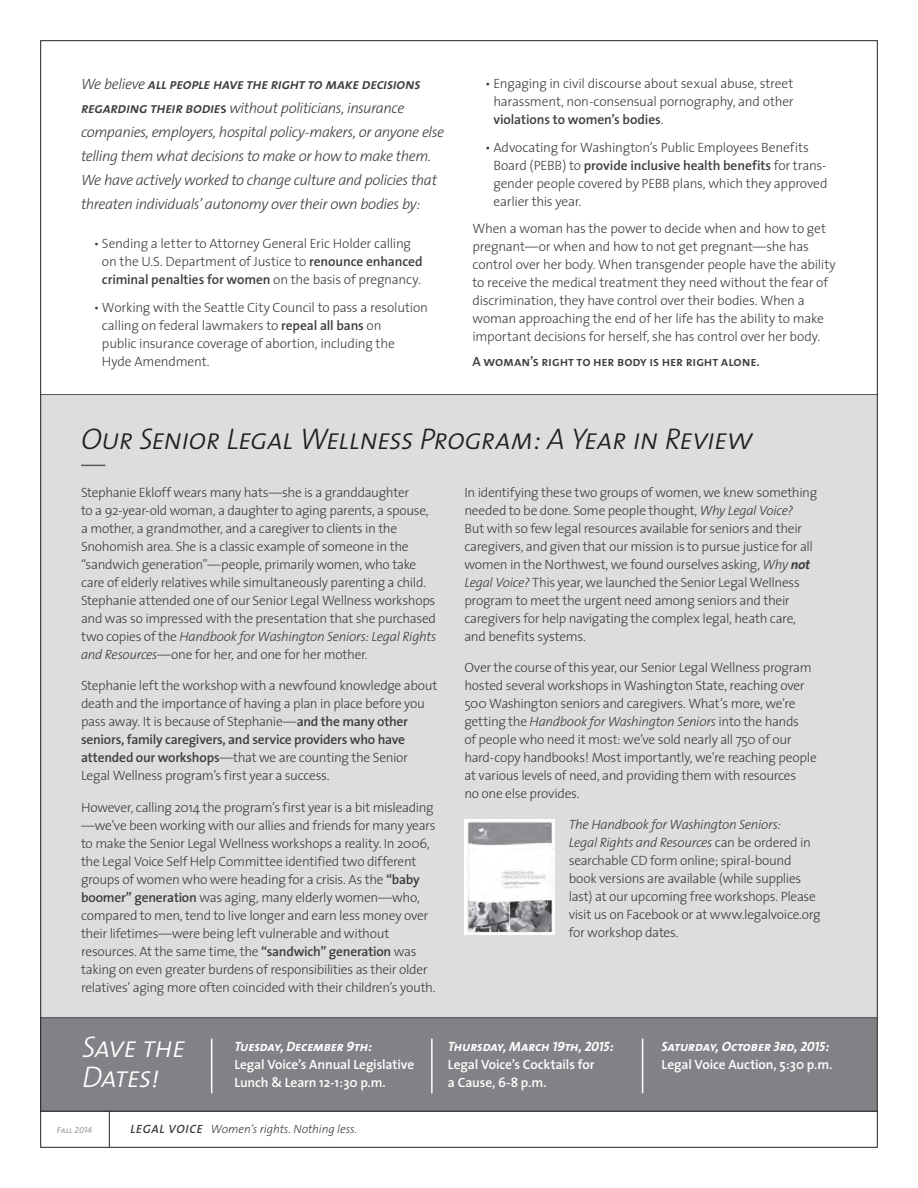
<style>
.page{position:relative;width:918px;height:1188px;background:#fff}
.page>*{position:absolute;margin:0;border:0;box-sizing:border-box;transform-origin:0 0}
.t1{font:italic 30px "The Sans Light Caps";letter-spacing:-.035em;color:#231f20}
.t2{font:italic 30px/30px "The Sans Light Caps";letter-spacing:-.035em;color:#fff}
.t3{font:italic 300 15px/24px "The Sans";letter-spacing:-.03em;color:#3e3e3f}
.t4{font:italic 15px "The Sans Semi Bold Caps";letter-spacing:-.03em;color:#3e3e3f}
.t5{font:300 13.5px/18px "The Sans";letter-spacing:-.02em;color:#3e3e3f}
.t6{font:600 13.5px/18px "The Sans";letter-spacing:-.01em;color:#fff}
.t7{font:italic 13.5px "The Sans Bold Caps";letter-spacing:-.01em;color:#fff}
.t8{font:13.5px "The Sans Semi Bold Caps";letter-spacing:-.01em;color:#3e3e3f}
.t9{font:italic 300 12px "The Sans";letter-spacing:-.01em;color:#3e3e3f}
.t10{font:italic 9px "The Sans Semi Bold Caps";letter-spacing:-.005em;color:#a8a9ad}
.s1{font-family:"The Sans";font-weight:300}
.s2{font-family:"The Sans Semi Bold Caps";font-weight:400}
.s3{font-weight:600;font-style:normal}
.s4{font-weight:600}
.s5{font-style:italic}
.s6{font-weight:700;font-style:italic}
</style>
<div class="page">
<div style="left:40px;top:395px;width:838px;height:622px;background:#dcdddf"></div>
<div style="left:40px;top:1017px;width:838px;height:94px;background:#808285"></div>
<hr style="left:40px;top:394px;width:838px;height:1px;background:#57585a">
<hr style="left:40px;top:1017px;width:838px;height:1px;background:#57585a">
<svg style="left:81px;top:465px;width:24px;height:1px"></svg>
<hr style="left:211px;top:1039px;width:1px;height:54px;background:#fff">
<hr style="left:431px;top:1039px;width:2px;height:54px;background:#fff">
<hr style="left:642px;top:1039px;width:1px;height:54px;background:#fff">
<div style="left:464px;top:820px;width:91px;height:115px;background:#fff"></div>
<img style="left:465px;top:821px;width:89px;height:114px">
<hr style="left:40px;top:1111px;width:838px;height:1px;background:#231f20">
<hr style="left:109px;top:1111px;width:1px;height:36px;background:#231f20">
<p class="t4" style="left:81px;top:71px;width:341px"><span class="s1">We believe</span> all people have the right to make decisions</p>
<p class="t3" style="left:81px;top:95px;width:365px"><span class="s2">regarding their bodie</span><span class="s3">s</span> without politicians, insurance companies, employers, hospital policy-makers, or anyone else telling them what decisions to make or how to make them.<br>We have actively worked to change culture and policies that threaten individuals’ autonomy over their own bodies by:</p>
<p class="t5" style="left:102px;top:234px;width:322px;text-indent:-8px">• Sending a letter to Attorney General Eric Holder calling on the U.S. Department of Justice to <span class="s4">renounce enhanced criminal penalties for women</span> on the basis of pregnancy.</p>
<p class="t5" style="left:102px;top:298px;width:328px;text-indent:-8px">• Working with the Seattle City Council to pass a resolution calling on federal lawmakers to <span class="s4">repeal all bans</span> on<br>public insurance coverage of abortion, including the<br>Hyde Amendment.</p>
<p class="t5" style="left:493px;top:74px;width:302px;text-align:justify;text-indent:-8px">• Engaging in civil discourse about sexual abuse, street harassment, non-consensual pornography, and other <span class="s4">violations to women’s bodies</span>.</p>
<p class="t5" style="left:493px;top:138px;width:336px;text-indent:-8px">• Advocating for Washington’s Public Employees Benefits Board (PEBB) to <span class="s4">provide inclusive health benefits</span> for trans&shy;gender people covered by PEBB plans, which they approved earlier this year.</p>
<p class="t5" style="left:472px;top:219px;width:365px">When a woman has the power to decide when and how to get pregnant—or when and how to not get pregnant—she has control over her body. When transgender people have the ability to receive the medical treatment they need without the fear of discrimination, they have control over their bodies. When a woman approaching the end of her life has the ability to make important decisions for herself, she has control over her body.</p>
<p class="t8" style="left:472px;top:350px;width:289px">A woman’s right to her body is her right alone.</p>
<h1 class="t1" style="left:81px;top:414px;width:673px">Our Senior Legal Wellness Program: A Year in Review</h1>
<p class="t5" style="left:81px;top:483px;width:357px">Stephanie Ekloff wears many hats—she is a granddaughter<br>to a 92-year-old woman, a daughter to aging parents, a spouse, a mother, a grandmother, and a caregiver to clients in the Snohomish area. She is a classic example of someone in the “sandwich generation”—people, primarily women, who take care of elderly relatives while simultaneously parenting a child.<br>Stephanie attended one of our Senior Legal Wellness workshops and was so impressed with the presentation that she purchased two copies of the <span class="s5">Handbook for Washington Seniors: Legal Rights and Resources</span>—one for her, and one for her mother.</p>
<p class="t5" style="left:81px;top:676px;width:358px">Stephanie left the workshop with a newfound knowledge about death and the importance of having a plan in place before you pass away. It is because of Stephanie—<span class="s4">and the many other seniors, family caregivers, and service providers who have attended our workshops</span>—that we are counting the Senior Legal Wellness program’s first year a success.</p>
<p class="t5" style="left:81px;top:798px;width:356px">However, calling 2014 the program’s first year is a bit misleading —we’ve been working with our allies and friends for many years to make the Senior Legal Wellness workshops a reality. In 2006, the Legal Voice Self Help Committee identified two different groups of women who were heading for a crisis. As the <span class="s4">“baby boomer” generation</span> was aging, many elderly women—who, compared to men, tend to live longer and earn less money over their lifetimes—were being left vulnerable and without resources. At the same time, the <span class="s4">“sandwich” generation</span> was taking on even greater burdens of responsibilities as their older relatives’ aging more often coincided with their children’s youth.</p>
<p class="t5" style="left:464px;top:483px;width:354px">In identifying these two groups of women, we knew something needed to be done. Some people thought, <span class="s5">Why Legal Voice?<br></span>But with so few legal resources available for seniors and their caregivers, and given that our mission is to pursue justice for all women in the Northwest, we found ourselves asking, <span class="s5">Why</span> <span class="s6">not </span><span class="s5">Legal Voice?</span> This year, we launched the Senior Legal Wellness program to meet the urgent need among seniors and their caregivers for help navigating the complex legal, heath care, and benefits systems.</p>
<p class="t5" style="left:464px;top:658px;width:354px">Over the course of this year, our Senior Legal Wellness program hosted several workshops in Washington State, reaching over 500 Washington seniors and caregivers. What’s more, we’re getting the <span class="s5">Handbook for Washington Seniors</span> into the hands<br>of people who need it most: we’ve sold nearly all 750 of our hard-copy handbooks! Most importantly, we’re reaching people at various levels of need, and providing them with resources<br>no one else provides.</p>
<p class="t5" style="left:569px;top:815px;width:253px"><span class="s5">The Handbook for Washington Seniors:<br>Legal Rights and Resources</span> can be ordered in searchable CD form online; spiral-bound book versions are available (while supplies last) at our upcoming free workshops. Please visit us on Facebook or at www.legalvoice.org for workshop dates.</p>
<h1 class="t2" style="left:82px;top:1031px;width:105px">Save the<br>Dates!</h1>
<p class="t7" style="left:234px;top:1035px;width:139px">Tuesday, December 9th:</p>
<p class="t6" style="left:234px;top:1055px;width:181px">Legal Voice’s Annual Legislative<br>Lunch &amp; Learn 12-1:30 p.m.</p>
<p class="t10" style="left:57px;top:1122px;width:37px">Fall 2014</p>
<p class="t9" style="left:130px;top:1119px;width:228px"><span class="s2">LEGAL VOICE</span> Women’s rights. Nothing less.</p>
<p class="t7" style="left:448px;top:1035px;width:167px">Thursday, March 19th, 2015:</p>
<p class="t6" style="left:448px;top:1055px;width:148px">Legal Voice’s Cocktails for a Cause, 6-8 p.m.</p>
<p class="t7" style="left:662px;top:1035px;width:169px">Saturday, October 3rd, 2015:</p>
<p class="t6" style="left:662px;top:1055px;width:172px">Legal Voice Auction, 5:30 p.m.</p>
</div>
